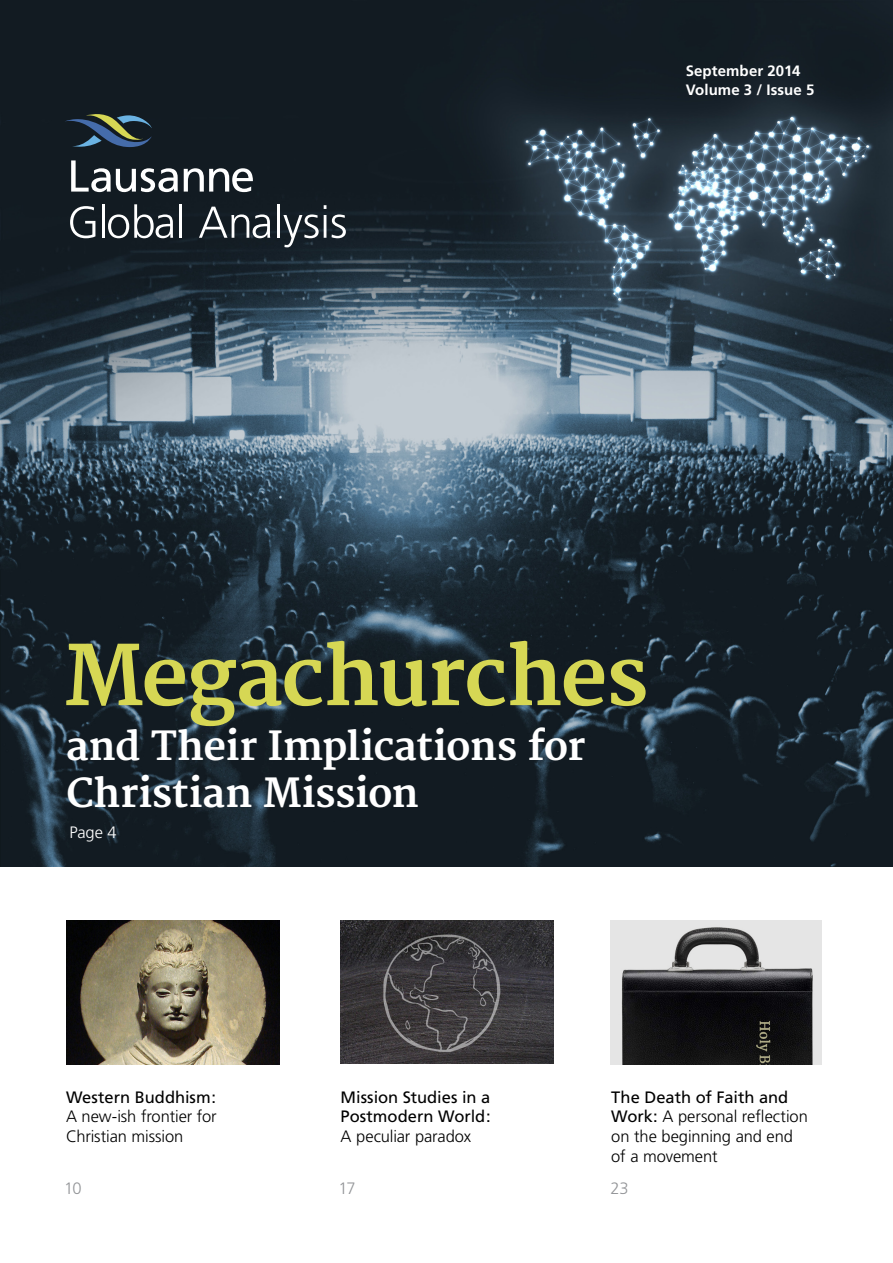
<style>
.page{position:relative;width:893px;height:1263px;background:#fff}
.page>*{position:absolute;margin:0;border:0;box-sizing:border-box;transform-origin:0 0}
.t1{font:700 81px "Merriweather";letter-spacing:-.02em;color:#d6d754}
.t2{font:700 39px/46.8px "Merriweather";letter-spacing:-.01em;color:#fff}
.t3{font:300 16.5px/19.8px "Frutiger";letter-spacing:-.005em;color:#000}
.t4{font:16.5px/19.8px "Frutiger";color:#000}
.t5{font:300 16.5px "Frutiger";color:#939598}
.t6{font:300 16.5px "Frutiger";color:#fff}
.t7{font:700 15px/19.5px "Frutiger";letter-spacing:.005em;color:#fff}
.s1{font-weight:400}
</style>
<div class="page">
<img style="left:611px;top:921px;width:211px;height:143px">
<img style="left:66px;top:921px;width:213px;height:143px">
<img style="left:0;top:1px;width:893px;height:866px">
<img style="left:341px;top:921px;width:212px;height:143px">
<svg style="left:65px;top:114px;width:87px;height:33px;background:#35484f"></svg>
<svg style="left:71px;top:160px;width:107px;height:32px"></svg>
<svg style="left:184px;top:168px;width:69px;height:24px"></svg>
<svg style="left:70px;top:206px;width:25px;height:32px"></svg>
<hr style="left:102px;top:204px;width:3px;height:34px;background:#fff">
<svg style="left:108px;top:204px;width:65px;height:34px"></svg>
<hr style="left:180px;top:204px;width:2px;height:34px;background:#fff">
<svg style="left:199px;top:207px;width:71px;height:31px"></svg>
<hr style="left:277px;top:204px;width:2px;height:34px;background:#fff">
<svg style="left:283px;top:205px;width:43px;height:42px;background:#414950"></svg>
<svg style="left:332px;top:214px;width:14px;height:24px"></svg>
<p class="t7" style="left:686px;top:61px;width:130px">September 2014<br>Volume 3 / Issue 5</p>
<h1 class="t1" style="left:64px;top:629px;width:586px">Megachurches</h1>
<h2 class="t2" style="left:66px;top:724px;width:521px">and Their Implications for<br>Christian Mission</h2>
<p class="t6" style="left:69px;top:823px;width:49px">Page 4</p>
<p class="t4" style="left:66px;top:1087px;width:151px">Western Buddhism:</p>
<p class="t3" style="left:66px;top:1107px;width:152px">A new-ish frontier for<br>Christian mission</p>
<p class="t5" style="left:64px;top:1179px;width:19px">10</p>
<p class="t4" style="left:341px;top:1087px;width:152px">Mission Studies in a<br>Postmodern World:</p>
<p class="t3" style="left:341px;top:1127px;width:132px">A peculiar paradox</p>
<p class="t5" style="left:339px;top:1179px;width:19px">17</p>
<p class="t3" style="left:611px;top:1087px;width:198px"><span class="s1">The Death of Faith and<br>Work:</span> A personal reflection on the beginning and end of a movement</p>
<p class="t5" style="left:610px;top:1179px;width:20px">23</p>
</div>
